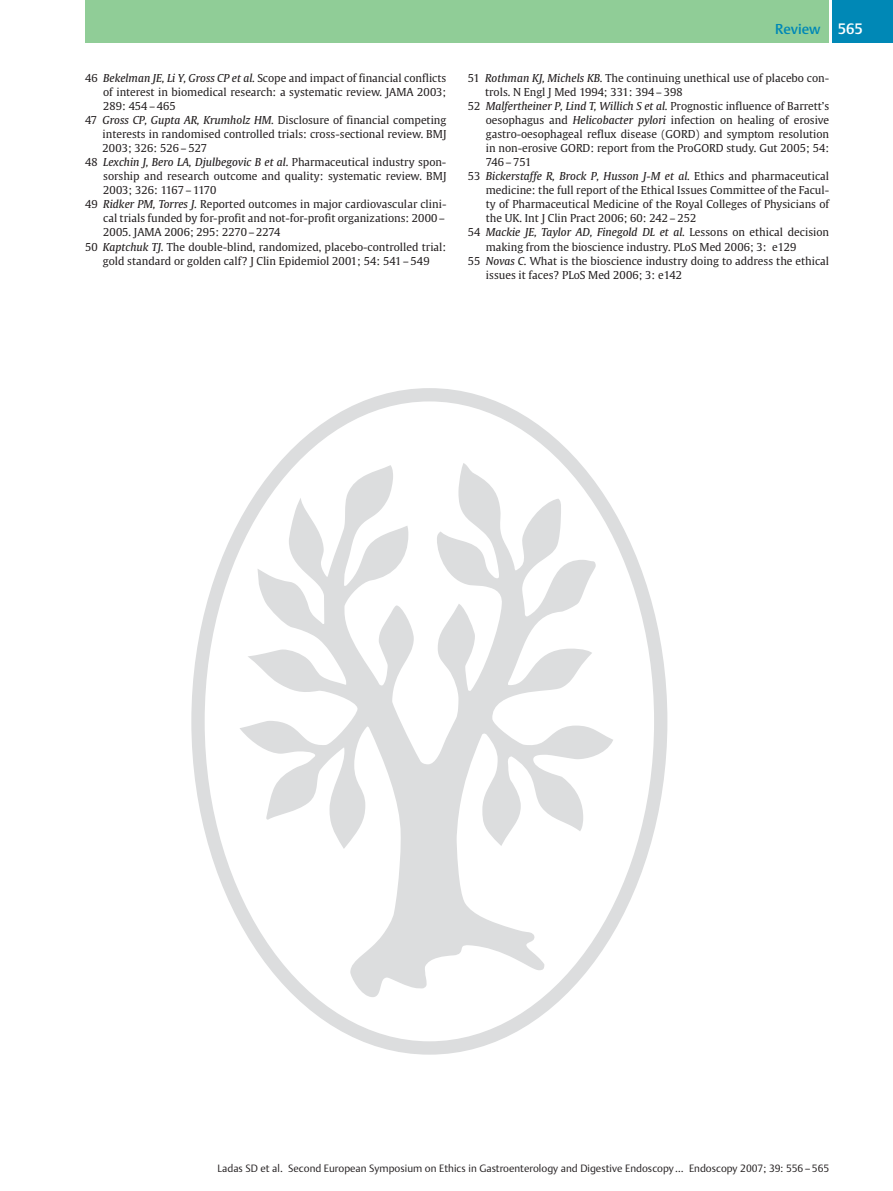
<style>
.page{position:relative;width:893px;height:1191px;background:#fff}
.page>*{position:absolute;margin:0;border:0;box-sizing:border-box;transform-origin:0 0}
.t1{font:14.25px "Adv PS.AT57014 T";color:#0088b6}
.t2{font:10.8px/14.1px "Adv PS THGULREG";color:#231f20;text-align:justify}
.t3{font:10.8px "Adv PS THGULITA";color:#231f20}
.t4{font:10.5px "Adv PS.AT57012 T";color:#231f20}
.s1{font-family:"Adv PS THGULITA"}
.s2{font-family:"Adv PS THGULREG"}
.s3{font-size:15px;color:#fff}
</style>
<div class="page">
<svg style="left:191px;top:388px;width:476px;height:666px"></svg>
<div style="left:85px;top:0;width:744px;height:43px;background:#90cd97"></div>
<div style="left:829px;top:0;width:64px;height:43px;background:#0088b6"></div>
<hr style="left:829px;top:0;width:2px;height:43px;background:#fff">
<p class="t2" style="left:85px;top:72px;width:363px">46 <span class="s1">Bekelman JE, Li Y, Gross CP et al.</span> Scope and impact of financial conflicts</p>
<p class="t2" style="left:103px;top:86px;width:345px">of interest in biomedical research: a systematic review. JAMA 2003;</p>
<p class="t2" style="left:103px;top:100px;width:74px">289: 454 – 465</p>
<p class="t2" style="left:85px;top:114px;width:363px">47 <span class="s1">Gross CP, Gupta AR, Krumholz HM.</span> Disclosure of financial competing</p>
<p class="t2" style="left:103px;top:128px;width:345px">interests in randomised controlled trials: cross-sectional review. BMJ</p>
<p class="t2" style="left:103px;top:142px;width:106px">2003; 326: 526 – 527</p>
<p class="t3" style="left:85px;top:158px;width:363px"><span class="s2">48</span> Lexchin J, Bero LA, Djulbegovic B et al. <span class="s2">Pharmaceutical industry spon-</span></p>
<p class="t2" style="left:103px;top:170px;width:345px">sorship and research outcome and quality: systematic review. BMJ</p>
<p class="t2" style="left:103px;top:184px;width:115px">2003; 326: 1167– 1170</p>
<p class="t2" style="left:85px;top:198px;width:363px">49 <span class="s1">Ridker PM, Torres J.</span> Reported outcomes in major cardiovascular clini-</p>
<p class="t2" style="left:103px;top:212px;width:343px">cal trials funded by for-profit and not-for-profit organizations: 2000 –</p>
<p class="t2" style="left:103px;top:226px;width:179px">2005. JAMA 2006; 295: 2270– 2274</p>
<p class="t2" style="left:85px;top:240px;width:363px">50 <span class="s1">Kaptchuk TJ.</span> The double-blind, randomized, placebo-controlled trial:</p>
<p class="t2" style="left:103px;top:254px;width:328px">gold standard or golden calf? J Clin Epidemiol 2001; 54: 541 – 549</p>
<h1 class="t1" style="left:775px;top:23px;width:89px">Review <span class="s3">565</span></h1>
<p class="t2" style="left:485px;top:72px;width:345px;text-indent:-17px">51 <span class="s1">Rothman KJ, Michels KB.</span> The continuing unethical use of placebo con&shy;trols. N Engl J Med 1994; 331: 394 – 398</p>
<p class="t3" style="left:468px;top:102px;width:363px"><span class="s2">52</span> Malfertheiner P, Lind T, Willich S et al. <span class="s2">Prognostic influence of Barrett’s</span></p>
<p class="t2" style="left:486px;top:114px;width:345px">oesophagus and <span class="s1">Helicobacter pylori</span> infection on healing of erosive gastro-oesophageal reflux disease (GORD) and symptom resolution in non-erosive GORD: report from the ProGORD study. Gut 2005; 54:<br>746 – 751</p>
<p class="t3" style="left:468px;top:172px;width:363px"><span class="s2">53</span> Bickerstaffe R, Brock P, Husson J-M et al. <span class="s2">Ethics and pharmaceutical</span></p>
<p class="t2" style="left:486px;top:184px;width:345px">medicine: the full report of the Ethical Issues Committee of the Facul&shy;ty of Pharmaceutical Medicine of the Royal Colleges of Physicians of the UK. Int J Clin Pract 2006; 60: 242 – 252</p>
<p class="t3" style="left:468px;top:228px;width:363px"><span class="s2">54</span> Mackie JE, Taylor AD, Finegold DL et al. <span class="s2">Lessons on ethical decision</span></p>
<p class="t2" style="left:486px;top:240px;width:312px">making from the bioscience industry. PLoS Med 2006; 3: e129</p>
<p class="t2" style="left:468px;top:254px;width:363px">55 <span class="s1">Novas C.</span> What is the bioscience industry doing to address the ethical</p>
<p class="t2" style="left:486px;top:268px;width:198px">issues it faces? PLoS Med 2006; 3: e142</p>
<p class="t4" style="left:218px;top:1163px;width:613px">Ladas SD et al. Second European Symposium on Ethics in Gastroenterology and Digestive Endoscopy… Endoscopy 2007; 39: 556 – 565</p>
</div>
